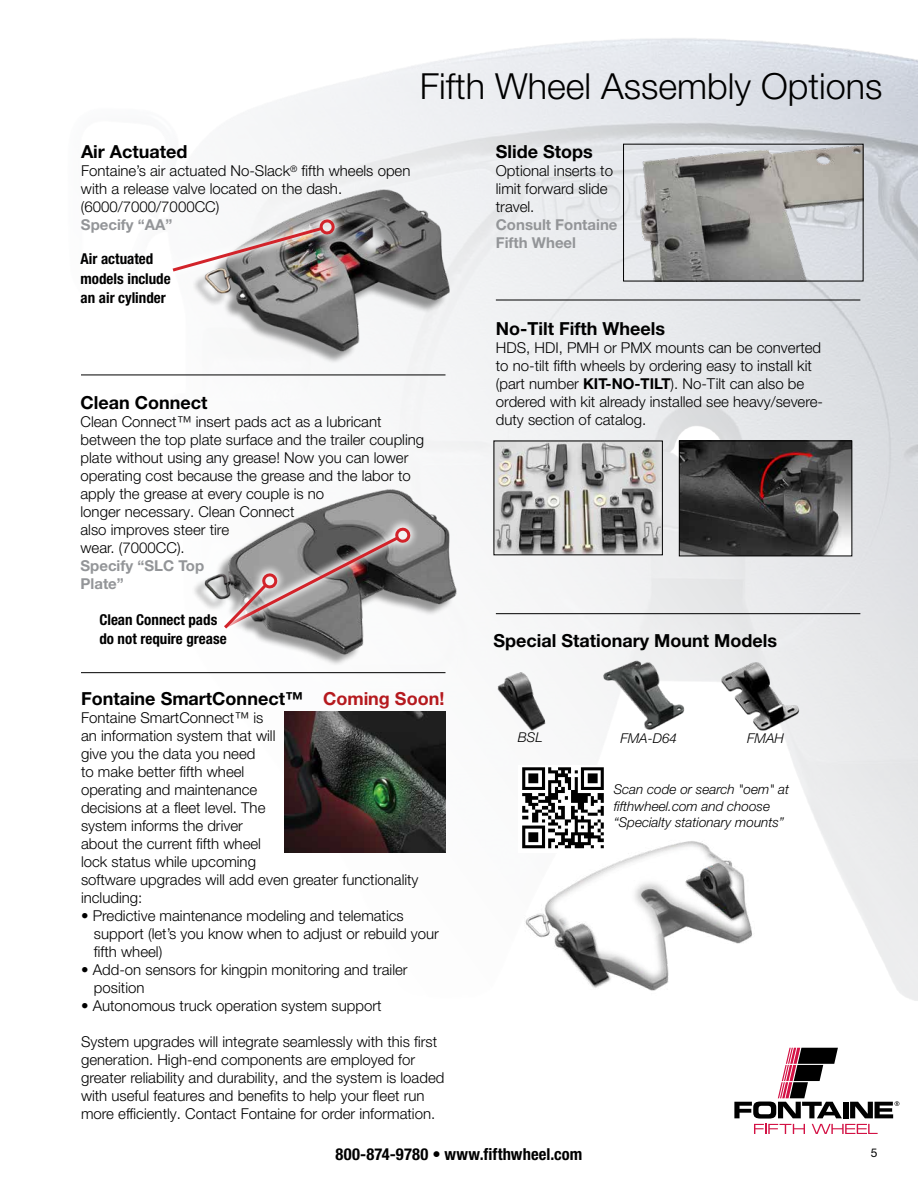
<style>
.page{position:relative;width:918px;height:1188px;background:#fff}
.page>*{position:absolute;margin:0;border:0;box-sizing:border-box;transform-origin:0 0}
.t1{font:300 36px "Helvetica Neue LT Pro";color:#000}
.t2{font:700 18px "Helvetica Neue LT Pro";color:#000}
.t3{font:700 condensed 16.5px "Helvetica Neue LT Pro";letter-spacing:.005em;color:#000}
.t4{font:300 15px/18px "Helvetica Neue LT Pro";color:#000}
.t5{font:700 condensed 15px/19.5px "Helvetica Neue LT Pro";color:#000}
.t6{font:700 15px/18px "Helvetica Neue LT Pro";color:#939598}
.t7{font:italic 300 13.5px/16.2px "Helvetica Neue LT Pro";color:#000}
.t8{font:12px "Helvetica Neue LT Pro";color:#000}
.s1{color:#b5191e}
.s2{font-weight:700}
</style>
<div class="page">
<svg style="left:734px;top:1048px;width:165px;height:86px"></svg>
<img style="left:81px;top:38px;width:837px;height:963px">
<div style="left:192px;top:192px;width:255px;height:172px;background:#000;opacity:.4"></div>
<img style="left:196px;top:186px;width:257px;height:168px">
<svg style="left:161px;top:178px;width:187px;height:136px"></svg>
<img style="left:185px;top:468px;width:292px;height:205px">
<svg style="left:212px;top:484px;width:212px;height:188px"></svg>
<img style="left:625px;top:146px;width:237px;height:134px">
<img style="left:519px;top:835px;width:284px;height:166px">
<img style="left:487px;top:659px;width:75px;height:87px">
<img style="left:593px;top:648px;width:69px;height:95px">
<img style="left:662px;top:643px;width:158px;height:106px">
<hr style="left:81px;top:375px;width:365px;height:1px;background:#000">
<hr style="left:496px;top:300px;width:364px;height:1px;background:#000">
<hr style="left:496px;top:613px;width:364px;height:1px;background:#000">
<hr style="left:81px;top:672px;width:365px;height:1px;background:#000">
<img style="left:519px;top:766px;width:88px;height:87px">
<img style="left:285px;top:711px;width:161px;height:142px">
<img style="left:496px;top:443px;width:165px;height:110px">
<img style="left:681px;top:443px;width:169px;height:111px">
<div style="left:679px;top:441px;width:173px;height:115px;border:1px solid #000"></div>
<h1 class="t1" style="left:420px;top:64px;width:464px">Fifth Wheel Assembly Options</h1>
<p class="t2" style="left:81px;top:141px;width:108px">Air Actuated</p>
<p class="t4" style="left:81px;top:161px;width:331px">Fontaine’s air actuated No-Slack<sup>®</sup> fifth wheels open with a release valve located on the dash. (6000/7000/7000CC)</p>
<p class="t6" style="left:81px;top:215px;width:93px">Specify “AA”</p>
<p class="t5" style="left:81px;top:249px;width:92px">Air actuated models include an air cylinder</p>
<p class="t2" style="left:496px;top:141px;width:98px">Slide Stops</p>
<p class="t4" style="left:496px;top:161px;width:119px">Optional inserts to limit forward slide travel.</p>
<p class="t6" style="left:496px;top:215px;width:123px">Consult Fontaine<br>Fifth Wheel</p>
<p class="t2" style="left:81px;top:391px;width:129px">Clean Connect</p>
<p class="t4" style="left:81px;top:412px;width:345px">Clean Connect™ insert pads act as a lubricant between the top plate surface and the trailer coupling plate without using any grease! Now you can lower operating cost because the grease and the labor to apply the grease at every couple is no<br>longer necessary. Clean Connect<br>also improves steer tire<br>wear. (7000CC).</p>
<p class="t6" style="left:81px;top:556px;width:125px">Specify “SLC Top<br>Plate”</p>
<p class="t5" style="left:99px;top:610px;width:129px">Clean Connect pads do not require grease</p>
<p class="t2" style="left:81px;top:687px;width:365px">Fontaine SmartConnect™ <span class="s1">Coming Soon!</span></p>
<p class="t4" style="left:81px;top:708px;width:339px">Fontaine SmartConnect™ is<br>an information system that will<br>give you the data you need<br>to make better fifth wheel<br>operating and maintenance<br>decisions at a fleet level. The<br>system informs the driver<br>about the current fifth wheel<br>lock status while upcoming<br>software upgrades will add even greater functionality including:</p>
<p class="t4" style="left:94px;top:906px;width:347px;text-indent:-13px">• Predictive maintenance modeling and telematics support (let’s you know when to adjust or rebuild your fifth wheel)</p>
<p class="t4" style="left:94px;top:960px;width:315px;text-indent:-13px">• Add-on sensors for kingpin monitoring and trailer position</p>
<p class="t4" style="left:81px;top:996px;width:302px">• Autonomous truck operation system support</p>
<p class="t4" style="left:81px;top:1032px;width:365px">System upgrades will integrate seamlessly with this first generation. High-end components are employed for greater reliability and durability, and the system is loaded with useful features and benefits to help your fleet run more efficiently. Contact Fontaine for order information.</p>
<p class="t2" style="left:496px;top:318px;width:171px">No-Tilt Fifth Wheels</p>
<p class="t4" style="left:496px;top:339px;width:329px">HDS, HDI, PMH or PMX mounts can be converted to no-tilt fifth wheels by ordering easy to install kit (part number <span class="s2">KIT-NO-TILT</span>). No-Tilt can also be ordered with kit already installed see heavy/severe&shy;duty section of catalog.</p>
<p class="t2" style="left:494px;top:629px;width:285px">Special Stationary Mount Models</p>
<p class="t7" style="left:518px;top:729px;width:26px">BSL</p>
<p class="t7" style="left:621px;top:730px;width:58px">FMA-D64</p>
<p class="t7" style="left:747px;top:730px;width:38px">FMAH</p>
<p class="t7" style="left:614px;top:781px;width:177px">Scan code or search "oem" at fifthwheel.com and choose “Specialty stationary mounts”</p>
<p class="t3" style="left:336px;top:1144px;width:248px">800-874-9780 • www.fifthwheel.com</p>
<p class="t8" style="left:871px;top:1146px;width:8px">5</p>
</div>
